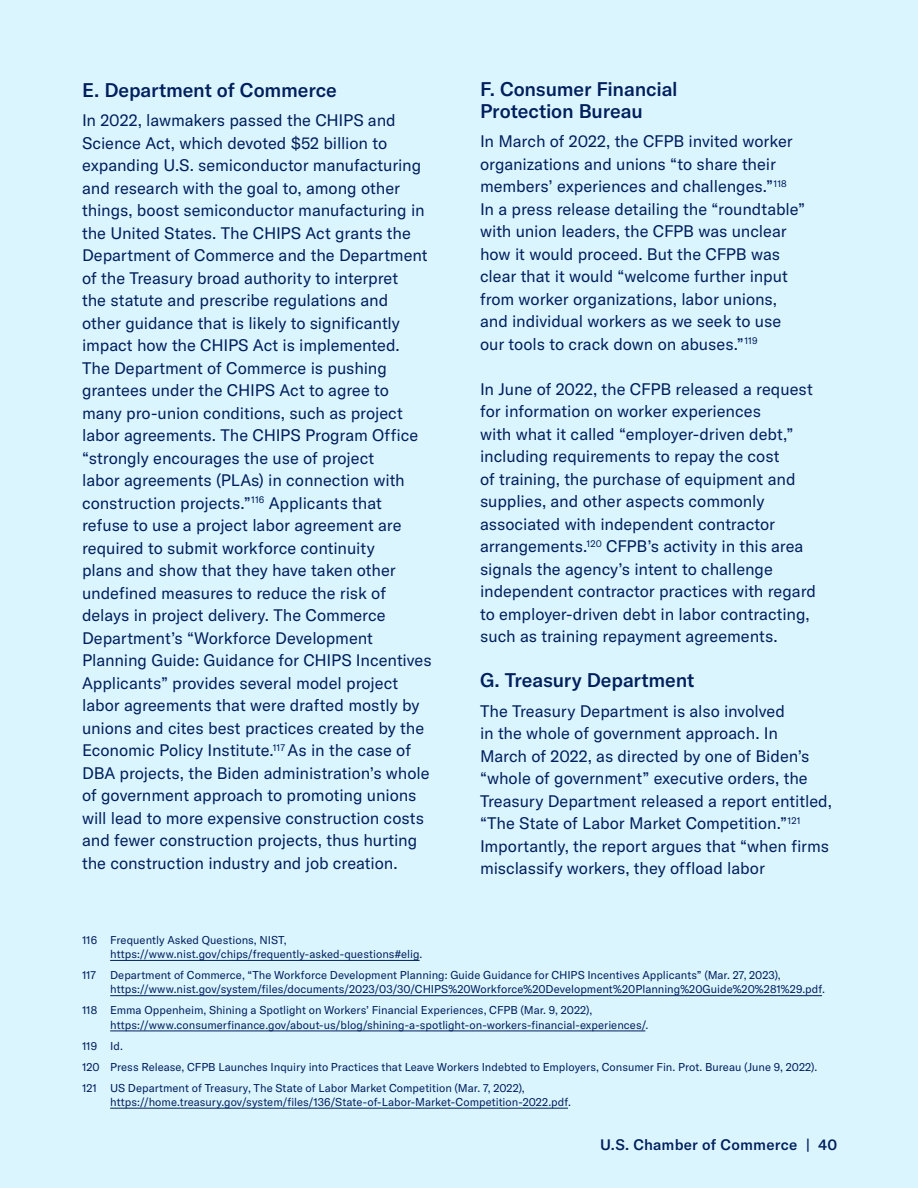
<style>
.page{position:relative;width:918px;height:1188px;background:#dbf5ff}
.page>*{position:absolute;margin:0;border:0;box-sizing:border-box;transform-origin:0 0}
.t1{font:500 19.5px/22.5px "GT America";letter-spacing:-.01em;color:#001f5c}
.t2{font:16.5px/22.5px "GT America";letter-spacing:-.005em;color:#001f5c}
.t3{font:500 15px "GT America";letter-spacing:.015em;color:#001f5c}
.t4{font:11.25px/14.2px "GT America";color:#001f5c}
</style>
<div class="page">
<hr style="left:110px;top:960px;width:310px;height:1px;background:#001f5c">
<hr style="left:110px;top:995px;width:712px;height:1px;background:#001f5c">
<hr style="left:110px;top:1031px;width:535px;height:1px;background:#001f5c">
<hr style="left:110px;top:1108px;width:458px;height:1px;background:#001f5c">
<p class="t1" style="left:82px;top:79px;width:256px">E. Department of Commerce</p>
<p class="t2" style="left:82px;top:109px;width:351px">In 2022, lawmakers passed the CHIPS and Science Act, which devoted $52 billion to expanding U.S. semiconductor manufacturing and research with the goal to, among other things, boost semiconductor manufacturing in the United States. The CHIPS Act grants the Department of Commerce and the Department of the Treasury broad authority to interpret<br>the statute and prescribe regulations and<br>other guidance that is likely to significantly impact how the CHIPS Act is implemented.<br>The Department of Commerce is pushing grantees under the CHIPS Act to agree to many pro-union conditions, such as project labor agreements. The CHIPS Program Office “strongly encourages the use of project<br>labor agreements (PLAs) in connection with construction projects.”<sup>116</sup> Applicants that refuse to use a project labor agreement are required to submit workforce continuity<br>plans and show that they have taken other undefined measures to reduce the risk of delays in project delivery. The Commerce Department’s “Workforce Development Planning Guide: Guidance for CHIPS Incentives Applicants” provides several model project labor agreements that were drafted mostly by unions and cites best practices created by the Economic Policy Institute.<sup>117</sup> As in the case of DBA projects, the Biden administration’s whole of government approach to promoting unions will lead to more expensive construction costs and fewer construction projects, thus hurting the construction industry and job creation.</p>
<p class="t1" style="left:480px;top:77px;width:199px">F. Consumer Financial<br>Protection Bureau</p>
<p class="t2" style="left:480px;top:130px;width:327px">In March of 2022, the CFPB invited worker organizations and unions “to share their members’ experiences and challenges.”<sup>118<br></sup>In a press release detailing the “roundtable” with union leaders, the CFPB was unclear how it would proceed. But the CFPB was clear that it would “welcome further input from worker organizations, labor unions, and individual workers as we seek to use our tools to crack down on abuses.”<sup>119</sup></p>
<p class="t2" style="left:480px;top:378px;width:338px">In June of 2022, the CFPB released a request for information on worker experiences<br>with what it called “employer-driven debt,” including requirements to repay the cost<br>of training, the purchase of equipment and supplies, and other aspects commonly associated with independent contractor arrangements.<sup>120</sup> CFPB’s activity in this area signals the agency’s intent to challenge independent contractor practices with regard to employer-driven debt in labor contracting, such as training repayment agreements.</p>
<p class="t1" style="left:480px;top:669px;width:216px">G. Treasury Department</p>
<p class="t2" style="left:480px;top:700px;width:353px">The Treasury Department is also involved<br>in the whole of government approach. In<br>March of 2022, as directed by one of Biden’s “whole of government” executive orders, the Treasury Department released a report entitled, “The State of Labor Market Competition.”<sup>121<br></sup>Importantly, the report argues that “when firms misclassify workers, they offload labor</p>
<p class="t4" style="left:110px;top:933px;width:314px;text-indent:-28px">116 Frequently Asked Questions, NIST, https://www.nist.gov/chips/frequently-asked-questions#elig.</p>
<p class="t4" style="left:110px;top:968px;width:716px;text-indent:-28px">117 Department of Commerce, “The Workforce Development Planning: Guide Guidance for CHIPS Incentives Applicants” (Mar. 27, 2023), https://www.nist.gov/system/files/documents/2023/03/30/CHIPS%20Workforce%20Development%20Planning%20Guide%20%281%29.pdf.</p>
<p class="t4" style="left:110px;top:1003px;width:540px;text-indent:-28px">118 Emma Oppenheim, Shining a Spotlight on Workers’ Financial Experiences, CFPB (Mar. 9, 2022), https://www.consumerfinance.gov/about-us/blog/shining-a-spotlight-on-workers-financial-experiences/.</p>
<p class="t4" style="left:82px;top:1035px;width:737px;line-height:21px">119 Id.<br>120 Press Release, CFPB Launches Inquiry into Practices that Leave Workers Indebted to Employers, Consumer Fin. Prot. Bureau (June 9, 2022).<br>121 US Department of Treasury, The State of Labor Market Competition (Mar. 7, 2022),</p>
<p class="t4" style="left:110px;top:1095px;width:462px">https://home.treasury.gov/system/files/136/State-of-Labor-Market-Competition-2022.pdf.</p>
<p class="t3" style="left:600px;top:1136px;width:239px">U.S. Chamber of Commerce | 40</p>
</div>
